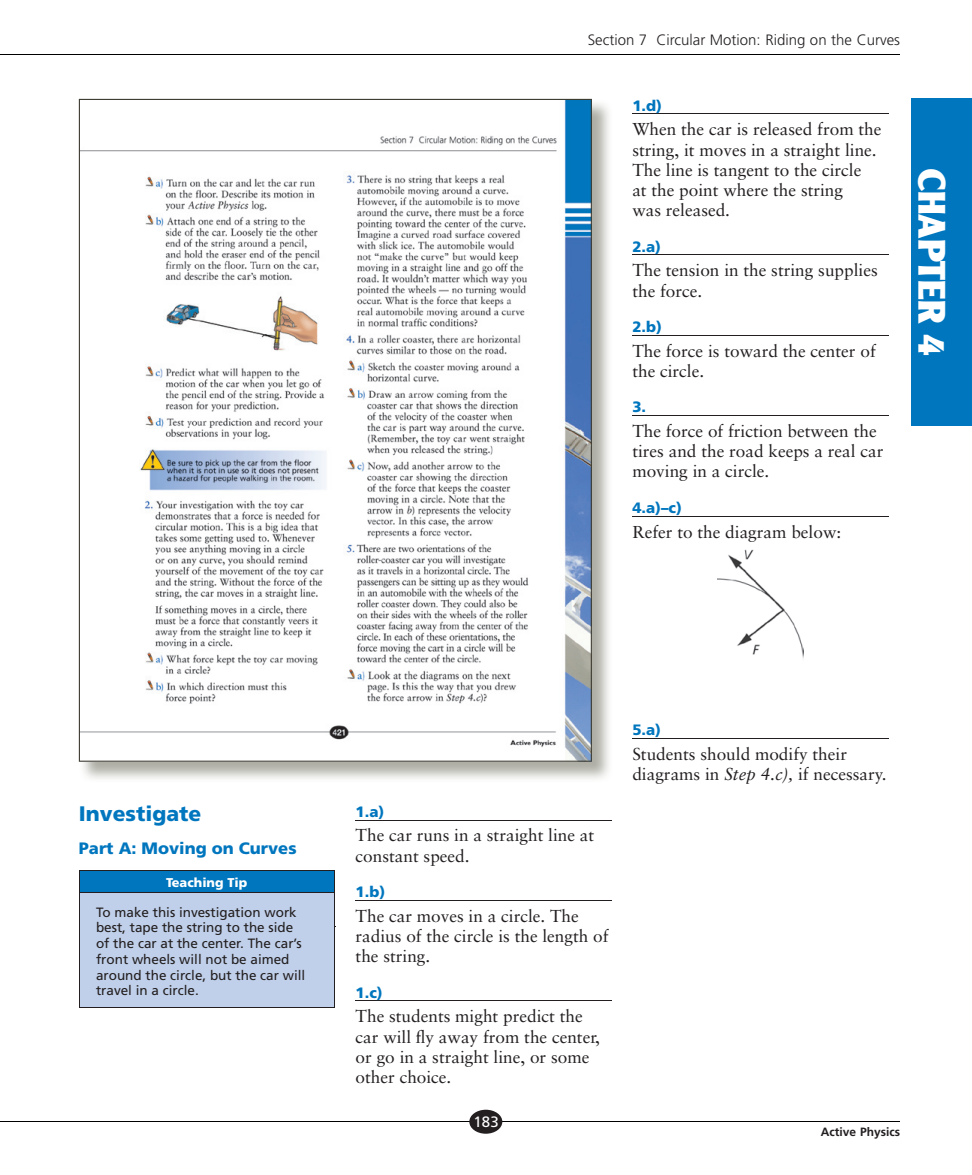
<style>
.page{position:relative;width:972px;height:1175px;background:#fff}
.page>*{position:absolute;margin:0;border:0;box-sizing:border-box;transform-origin:0 0}
.t1{font:900 37.5px "Clearface Gothic LH";color:#fff}
.t2{font:900 21px "Frutiger";color:#0076be}
.t3{font:17.25px/20.2px "Sabon";color:#231f20}
.t4{font:900 16.5px "Frutiger";color:#0076be}
.t5{font:300 15px "Frutiger";color:#231f20}
.t6{font:900 15px "Frutiger";color:#0076be}
.t7{font:15px "Frutiger";color:#fff}
.t8{font:13.5px/15.8px "Frutiger";color:#231f20}
.t9{font:900 12.75px "Frutiger";color:#fff}
.t10{font:700 12px "Frutiger";color:#231f20}
.s1{font-style:italic}
</style>
<div class="page">
<hr style="left:0;top:1120px;width:900px;height:1px;background:#000">
<hr style="left:0;top:54px;width:900px;height:1px;background:#000">
<div style="left:469px;top:1109px;width:33px;height:24px;background:#231f20;border-radius:50%"></div>
<div style="left:911px;top:99px;width:61px;height:327px;background:#0076be"></div>
<img style="left:79px;top:103px;width:530px;height:676px">
<svg style="left:79px;top:99px;width:513px;height:662px"></svg>
<div style="left:79px;top:870px;width:255px;height:22px;background:#0076be"></div>
<div style="left:79px;top:892px;width:255px;height:115px;background:#c0d0ea"></div>
<svg style="left:334px;top:871px;width:1px;height:21px"></svg>
<hr style="left:79px;top:892px;width:256px;height:1px;background:#231f20">
<hr style="left:79px;top:893px;width:1px;height:113px;background:#231f20">
<hr style="left:334px;top:893px;width:1px;height:113px;background:#231f20">
<hr style="left:79px;top:870px;width:256px;height:1px;background:#231f20">
<svg style="left:79px;top:871px;width:1px;height:21px"></svg>
<hr style="left:79px;top:1006px;width:256px;height:1px;background:#231f20">
<hr style="left:356px;top:819px;width:256px;height:1px;background:#231f20">
<hr style="left:356px;top:900px;width:256px;height:1px;background:#231f20">
<hr style="left:356px;top:1000px;width:256px;height:1px;background:#231f20">
<hr style="left:632px;top:114px;width:257px;height:1px;background:#231f20">
<hr style="left:632px;top:255px;width:257px;height:1px;background:#231f20">
<hr style="left:632px;top:335px;width:257px;height:1px;background:#231f20">
<hr style="left:632px;top:415px;width:257px;height:1px;background:#231f20">
<hr style="left:632px;top:516px;width:257px;height:1px;background:#231f20">
<hr style="left:632px;top:738px;width:257px;height:1px;background:#231f20">
<img style="left:718px;top:549px;width:86px;height:110px">
<p class="t5" style="left:588px;top:31px;width:314px">Section 7 Circular Motion: Riding on the Curves</p>
<p class="t6" style="left:632px;top:96px;width:31px">1.d)</p>
<p class="t3" style="left:632px;top:119px;width:251px">When the car is released from the string, it moves in a straight line.<br>The line is tangent to the circle<br>at the point where the string<br>was released.</p>
<p class="t6" style="left:632px;top:237px;width:30px">2.a)</p>
<p class="t3" style="left:632px;top:260px;width:247px">The tension in the string supplies the force.</p>
<p class="t6" style="left:632px;top:317px;width:31px">2.b)</p>
<p class="t3" style="left:632px;top:340px;width:245px">The force is toward the center of the circle.</p>
<p class="t6" style="left:632px;top:398px;width:15px">3.</p>
<p class="t3" style="left:632px;top:420px;width:253px">The force of friction between the tires and the road keeps a real car moving in a circle.</p>
<p class="t6" style="left:632px;top:498px;width:51px">4.a)–c)</p>
<p class="t3" style="left:632px;top:521px;width:210px">Refer to the diagram below:</p>
<h1 class="t1" style="left:955px;top:168px;width:190px;rotate:90deg">CHAPTER 4</h1>
<p class="t2" style="left:79px;top:801px;width:124px">Investigate</p>
<p class="t4" style="left:79px;top:838px;width:219px">Part A: Moving on Curves</p>
<p class="t9" style="left:166px;top:874px;width:83px">Teaching Tip</p>
<p class="t8" style="left:96px;top:903px;width:211px">To make this investigation work best, tape the string to the side of the car at the center. The car’s front wheels will not be aimed around the circle, but the car will travel in a circle.</p>
<p class="t6" style="left:356px;top:802px;width:30px">1.a)</p>
<p class="t3" style="left:356px;top:825px;width:240px">The car runs in a straight line at constant speed.</p>
<p class="t6" style="left:356px;top:882px;width:31px">1.b)</p>
<p class="t3" style="left:356px;top:905px;width:255px">The car moves in a circle. The radius of the circle is the length of the string.</p>
<p class="t6" style="left:356px;top:983px;width:29px">1.c)</p>
<p class="t3" style="left:356px;top:1006px;width:246px">The students might predict the car will fly away from the center, or go in a straight line, or some other choice.</p>
<p class="t7" style="left:474px;top:1112px;width:27px">183</p>
<p class="t6" style="left:632px;top:720px;width:30px">5.a)</p>
<p class="t3" style="left:632px;top:743px;width:256px">Students should modify their diagrams in <span class="s1">Step 4.c),</span> if necessary.</p>
<p class="t10" style="left:821px;top:1124px;width:81px">Active Physics</p>
</div>
